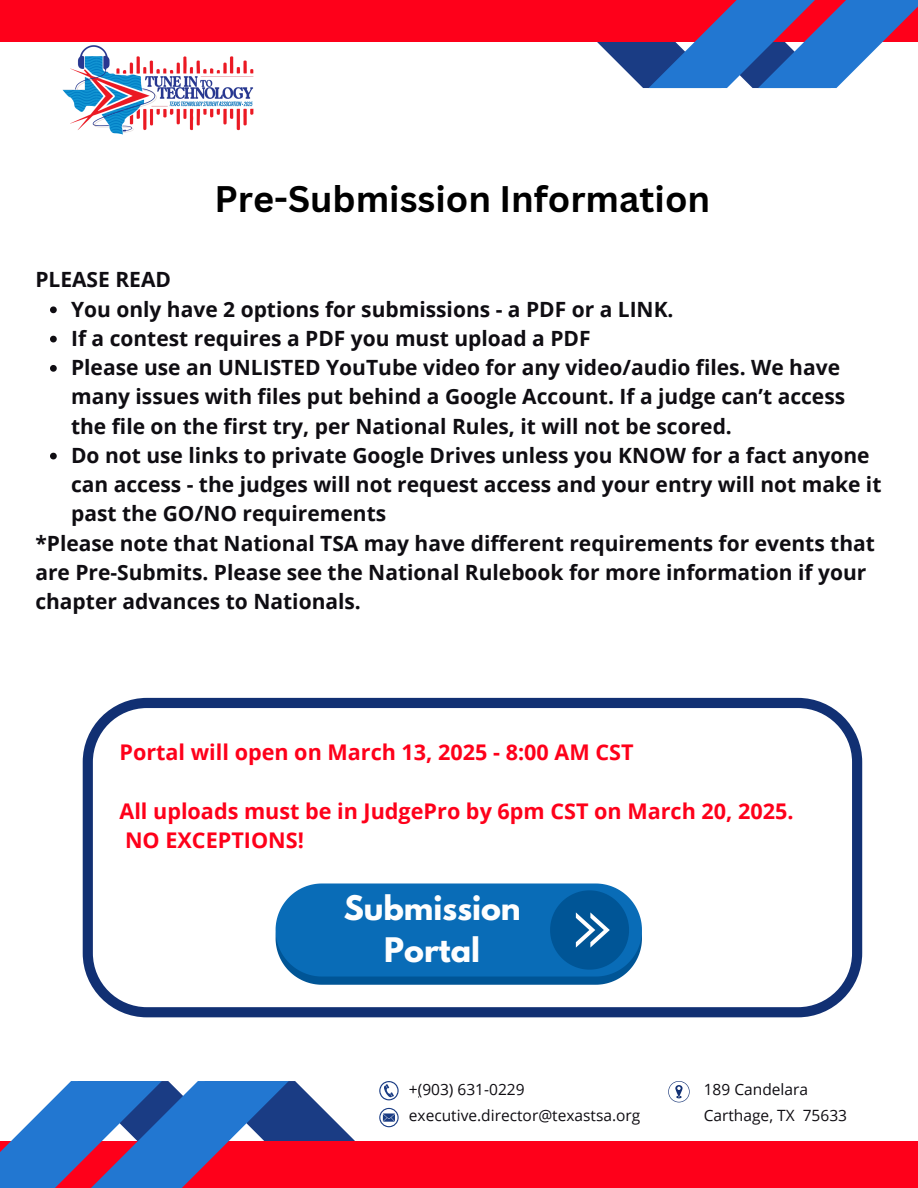
<style>
.page{position:relative;width:918px;height:1188px;background:#fff}
.page>*{position:absolute;margin:0;border:0;box-sizing:border-box;transform-origin:0 0}
.t1{font:700 36px "Canva Sans";color:#000}
.t2{font:700 30px/41.7px "League Spartan";color:#fefefe;text-align:center}
.t3{font:700 21.6px/29.2px "Open Sans";color:#fe001a}
.t4{font:700 21px/29.2px "Open Sans";color:#0f0d12}
.t5{font:15.45px "Open Sans";color:#0f0d12}
</style>
<div class="page">
<svg style="left:50px;top:306px;width:7px;height:7px"></svg>
<svg style="left:50px;top:336px;width:7px;height:6px"></svg>
<svg style="left:50px;top:365px;width:7px;height:7px"></svg>
<svg style="left:50px;top:453px;width:7px;height:6px"></svg>
<div style="left:0;top:1141px;width:918px;height:47px;background:#fe001a"></div>
<div style="left:0;top:0;width:918px;height:42px;background:#fe001a"></div>
<svg style="left:0;top:1081px;width:419px;height:107px"></svg>
<svg style="left:597px;top:0;width:321px;height:88px"></svg>
<svg style="left:668px;top:1081px;width:22px;height:21px"></svg>
<img style="left:62px;top:45px;width:192px;height:90px">
<svg style="left:83px;top:698px;width:779px;height:319px"></svg>
<svg style="left:276px;top:883px;width:366px;height:102px;background:#1770b4"></svg>
<p class="t1" style="left:214px;top:174px;width:497px">Pre-Submission Information</p>
<p class="t4" style="left:35px;top:265px;width:137px">PLEASE READ</p>
<p class="t4" style="left:71px;top:294px;width:604px">You only have 2 options for submissions - a PDF or a LINK.</p>
<p class="t4" style="left:71px;top:323px;width:521px">If a contest requires a PDF you must upload a PDF</p>
<p class="t4" style="left:71px;top:352px;width:776px">Please use an UNLISTED YouTube video for any video/audio files. We have many issues with files put behind a Google Account. If a judge can’t access the file on the first try, per National Rules, it will not be scored.</p>
<p class="t4" style="left:71px;top:440px;width:812px">Do not use links to private Google Drives unless you KNOW for a fact anyone can access - the judges will not request access and your entry will not make it past the GO/NO requirements</p>
<h1 class="t4" style="left:35px;top:528px;width:841px">*Please note that National TSA may have different requirements for events that are Pre-Submits. Please see the National Rulebook for more information if your chapter advances to Nationals.</h1>
<p class="t3" style="left:119px;top:737px;width:516px">Portal will open on March 13, 2025 - 8:00 AM CST</p>
<h4 class="t3" style="left:119px;top:796px;width:676px">All uploads must be in JudgePro by 6pm CST on March 20, 2025.<br>NO EXCEPTIONS!</h4>
<p class="t2" style="left:344px;top:891px;width:179px">Submission<br>Portal</p>
<h3 class="t5" style="left:409px;top:1079px;width:117px">+(903) 631-0229</h3>
<p class="t5" style="left:409px;top:1104px;width:233px">executive.director@texastsa.org</p>
<p class="t5" style="left:704px;top:1079px;width:106px">189 Candelara</p>
<p class="t5" style="left:704px;top:1104px;width:145px">Carthage, TX 75633</p>
</div>
